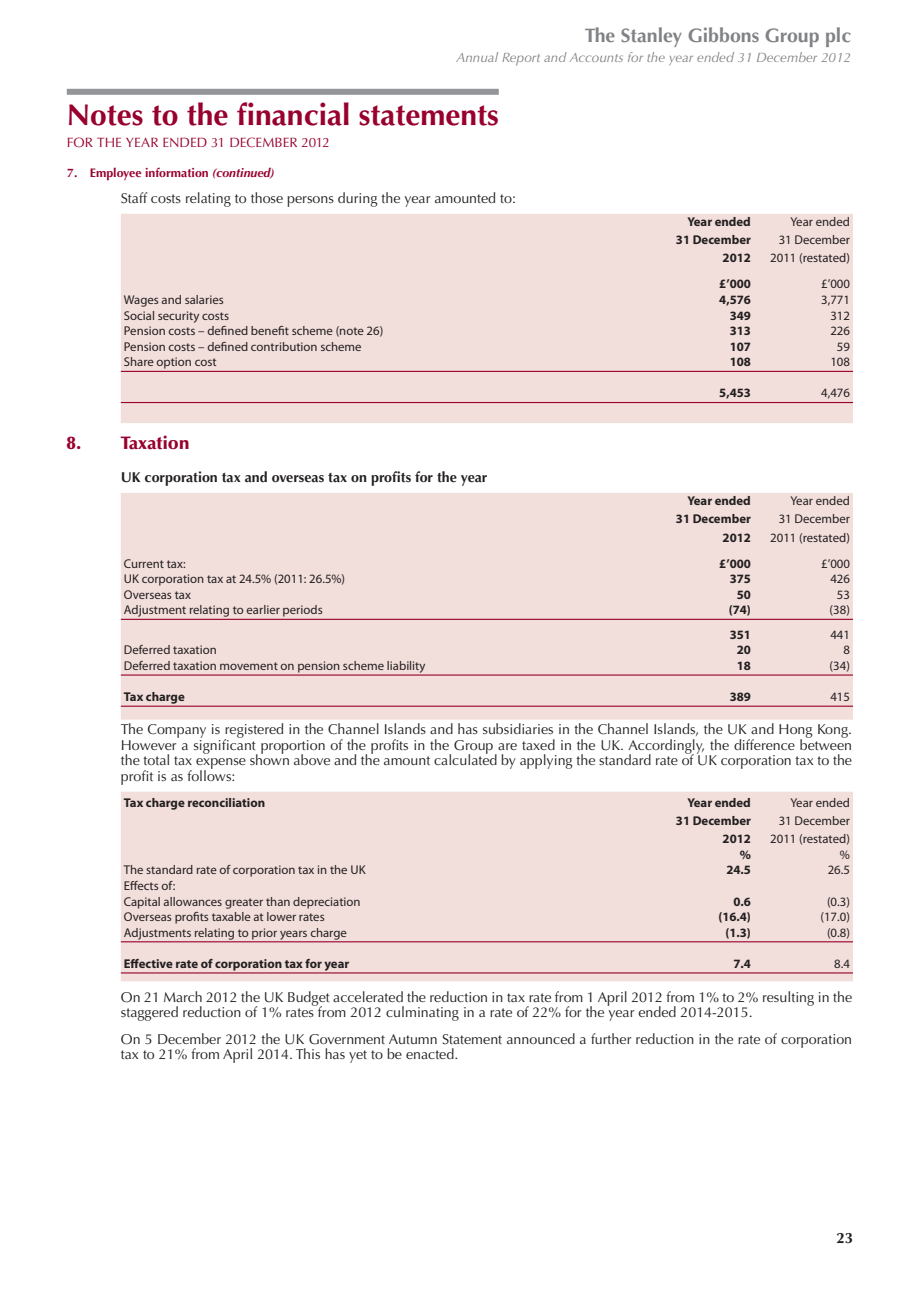
<style>
.page{position:relative;width:919px;height:1289px;background:#fff}
.page>*{position:absolute;margin:0;border:0;box-sizing:border-box;transform-origin:0 0}
.t1{font:700 30px "Optima LT Std";color:#98012d}
.t2{font:700 19.5px "Optima LT Std";color:#808285}
.t3{font:900 18px "Optima LT Std";color:#98012d}
.t4{font:700 15px "Optima LT Std";color:#231f20}
.t5{font:14.25px/15.8px "Optima LT Std";color:#231f20}
.t6{font:700 14.25px "Optima LT Std";color:#231f20}
.t7{font:italic 13.5px "Optima LT Std";color:#808285}
.t8{font:13.5px "Optima LT Std";color:#98012d}
.t9{font:12.75px/18px "Myriad Pro";color:#231f20;text-align:right}
.t10{font:700 12.75px/18px "Myriad Pro";color:#231f20;text-align:right}
.t11{font:700 12.3px "Optima LT Std";color:#98012d}
.s1{font-style:italic}
</style>
<div class="page">
<div style="left:67px;top:89px;width:431px;height:6px;background:#939598"></div>
<div style="left:121px;top:214px;width:731px;height:209px;background:#f2dfdc"></div>
<hr style="left:121px;top:371px;width:731px;height:1px;background:#98012d">
<hr style="left:121px;top:402px;width:731px;height:1px;background:#98012d">
<div style="left:121px;top:493px;width:731px;height:226px;background:#f2dfdc"></div>
<hr style="left:121px;top:618px;width:731px;height:2px;background:#98012d">
<hr style="left:121px;top:674px;width:731px;height:1px;background:#98012d">
<hr style="left:121px;top:705px;width:731px;height:1px;background:#98012d">
<div style="left:121px;top:792px;width:731px;height:189px;background:#f2dfdc"></div>
<hr style="left:121px;top:941px;width:731px;height:1px;background:#98012d">
<hr style="left:121px;top:972px;width:731px;height:1px;background:#98012d">
<h2 class="t2" style="left:584px;top:24px;width:268px">The Stanley Gibbons Group plc</h2>
<p class="t7" style="left:456px;top:49px;width:396px">Annual Report and Accounts for the year ended 31 December 2012</p>
<h1 class="t1" style="left:67px;top:97px;width:433px">Notes to the financial statements</h1>
<p class="t8" style="left:67px;top:135px;width:265px">FOR THE YEAR ENDED 31 DECEMBER 2012</p>
<p class="t11" style="left:67px;top:165px;width:209px">7. Employee information <span class="s1">(continued)</span></p>
<p class="t5" style="left:121px;top:191px;width:396px">Staff costs relating to those persons during the year amounted to:</p>
<p class="t10" style="left:676px;top:213px;width:76px">Year ended<br>31 December<br>2012</p>
<p class="t9" style="left:770px;top:213px;width:81px">Year ended<br>31 December<br>2011 (restated)</p>
<p class="t10" style="left:719px;top:275px;width:33px">£’000</p>
<p class="t9" style="left:821px;top:275px;width:30px">£’000</p>
<p class="t9" style="left:124px;top:290px;width:101px">Wages and salaries</p>
<p class="t10" style="left:719px;top:290px;width:33px">4,576</p>
<p class="t9" style="left:821px;top:290px;width:30px">3,771</p>
<p class="t9" style="left:124px;top:306px;width:107px">Social security costs</p>
<p class="t10" style="left:729px;top:306px;width:23px">349</p>
<p class="t9" style="left:830px;top:306px;width:21px">312</p>
<p class="t9" style="left:124px;top:322px;width:261px">Pension costs – defined benefit scheme (note 26)</p>
<p class="t10" style="left:729px;top:321px;width:23px">313</p>
<p class="t9" style="left:830px;top:322px;width:21px">226</p>
<p class="t9" style="left:124px;top:337px;width:239px">Pension costs – defined contribution scheme</p>
<p class="t10" style="left:729px;top:337px;width:23px">107</p>
<p class="t9" style="left:836px;top:337px;width:15px">59</p>
<p class="t9" style="left:124px;top:353px;width:94px">Share option cost</p>
<p class="t10" style="left:729px;top:352px;width:23px">108</p>
<p class="t9" style="left:830px;top:353px;width:21px">108</p>
<p class="t10" style="left:719px;top:384px;width:33px">5,453</p>
<p class="t9" style="left:821px;top:384px;width:30px">4,476</p>
<p class="t3" style="left:67px;top:432px;width:125px">8. Taxation</p>
<p class="t6" style="left:121px;top:469px;width:368px">UK corporation tax and overseas tax on profits for the year</p>
<p class="t10" style="left:676px;top:492px;width:76px">Year ended<br>31 December<br>2012</p>
<p class="t9" style="left:770px;top:492px;width:81px">Year ended<br>31 December<br>2011 (restated)</p>
<p class="t9" style="left:124px;top:554px;width:63px">Current tax:</p>
<p class="t10" style="left:719px;top:554px;width:33px">£’000</p>
<p class="t9" style="left:821px;top:554px;width:30px">£’000</p>
<p class="t9" style="left:124px;top:569px;width:223px">UK corporation tax at 24.5% (2011: 26.5%)</p>
<p class="t10" style="left:729px;top:569px;width:23px">375</p>
<p class="t9" style="left:830px;top:569px;width:21px">426</p>
<p class="t9" style="left:124px;top:585px;width:69px">Overseas tax</p>
<p class="t10" style="left:736px;top:585px;width:16px">50</p>
<p class="t9" style="left:836px;top:585px;width:15px">53</p>
<p class="t9" style="left:124px;top:600px;width:200px">Adjustment relating to earlier periods</p>
<p class="t10" style="left:728px;top:600px;width:24px">(74)</p>
<p class="t9" style="left:829px;top:600px;width:22px">(38)</p>
<p class="t10" style="left:729px;top:625px;width:23px">351</p>
<p class="t9" style="left:830px;top:625px;width:21px">441</p>
<p class="t9" style="left:124px;top:641px;width:95px">Deferred taxation</p>
<p class="t10" style="left:736px;top:640px;width:16px">20</p>
<p class="t9" style="left:843px;top:641px;width:8px">8</p>
<p class="t9" style="left:124px;top:656px;width:303px">Deferred taxation movement on pension scheme liability</p>
<p class="t10" style="left:736px;top:656px;width:16px">18</p>
<p class="t9" style="left:829px;top:656px;width:22px">(34)</p>
<p class="t10" style="left:124px;top:687px;width:62px">Tax charge</p>
<p class="t10" style="left:729px;top:687px;width:23px">389</p>
<p class="t9" style="left:830px;top:687px;width:21px">415</p>
<p class="t5" style="left:121px;top:721px;width:732px;text-align:justify">The Company is registered in the Channel Islands and has subsidiaries in the Channel Islands, the UK and Hong Kong.<br>However a significant proportion of the profits in the Group are taxed in the UK. Accordingly, the difference between the total tax expense shown above and the amount calculated by applying the standard rate of UK corporation tax to the profit is as follows:</p>
<p class="t10" style="left:124px;top:793px;width:143px">Tax charge reconciliation</p>
<p class="t10" style="left:676px;top:793px;width:76px">Year ended<br>31 December<br>2012</p>
<p class="t9" style="left:770px;top:793px;width:81px">Year ended<br>31 December<br>2011 (restated)</p>
<p class="t10" style="left:739px;top:845px;width:13px">%</p>
<p class="t9" style="left:839px;top:845px;width:12px">%</p>
<p class="t9" style="left:124px;top:861px;width:243px">The standard rate of corporation tax in the UK</p>
<p class="t10" style="left:726px;top:860px;width:26px">24.5</p>
<p class="t9" style="left:827px;top:861px;width:24px">26.5</p>
<p class="t9" style="left:124px;top:877px;width:238px;line-height:15.6px;text-align:left">Effects of:<br>Capital allowances greater than depreciation</p>
<p class="t10" style="left:733px;top:891px;width:19px">0.6</p>
<p class="t9" style="left:826px;top:892px;width:24px">(0.3)</p>
<p class="t9" style="left:124px;top:907px;width:202px">Overseas profits taxable at lower rates</p>
<p class="t10" style="left:718px;top:907px;width:34px">(16.4)</p>
<p class="t9" style="left:820px;top:907px;width:31px">(17.0)</p>
<p class="t9" style="left:124px;top:923px;width:224px">Adjustments relating to prior years charge</p>
<p class="t10" style="left:725px;top:923px;width:27px">(1.3)</p>
<p class="t9" style="left:826px;top:923px;width:24px">(0.8)</p>
<p class="t10" style="left:124px;top:954px;width:227px">Effective rate of corporation tax for year</p>
<p class="t10" style="left:733px;top:954px;width:19px">7.4</p>
<p class="t9" style="left:834px;top:954px;width:17px">8.4</p>
<p class="t5" style="left:121px;top:989px;width:732px">On 21 March 2012 the UK Budget accelerated the reduction in tax rate from 1 April 2012 from 1% to 2% resulting in the staggered reduction of 1% rates from 2012 culminating in a rate of 22% for the year ended 2014-2015.</p>
<p class="t5" style="left:121px;top:1031px;width:732px">On 5 December 2012 the UK Government Autumn Statement announced a further reduction in the rate of corporation tax to 21% from April 2014. This has yet to be enacted.</p>
<p class="t4" style="left:836px;top:1229px;width:18px">23</p>
</div>
